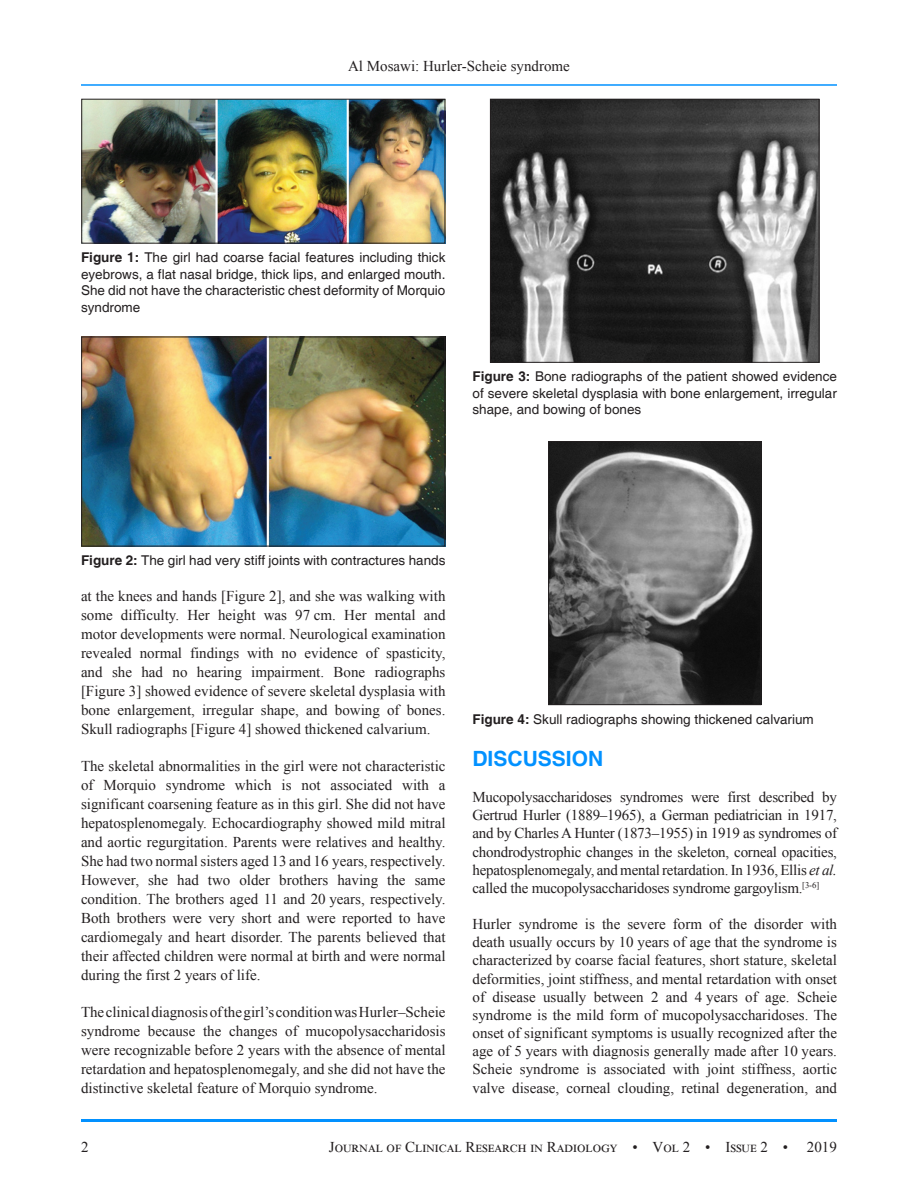
<style>
.page{position:relative;width:918px;height:1188px;background:#fff}
.page>*{position:absolute;margin:0;border:0;box-sizing:border-box;transform-origin:0 0}
.t1{font:700 21px "Helvetica";color:#0291ff}
.TX{font:15px/19px "Times New Roman";color:#231f20;text-align:justify}
.TX-2{font:15px "Times New Roman";letter-spacing:.065em;color:#231f20}
.FGC{font:13.5px/16.5px "Helvetica";color:#231f20;text-align:justify}
.s1{font-weight:700}
.s2{font-style:italic}
</style>
<div class="page">
<hr style="left:81px;top:84px;width:756px;height:2px;background:#0291ff">
<hr style="left:81px;top:1119px;width:756px;height:3px;background:#0291ff">
<img style="left:84px;top:101px;width:359px;height:140px">
<div style="left:82px;top:99px;width:363px;height:144px;border:1px solid #231f20"></div>
<img style="left:83px;top:339px;width:360px;height:205px">
<div style="left:81px;top:337px;width:364px;height:209px;border:1px solid #231f20"></div>
<img style="left:492px;top:101px;width:325px;height:260px">
<div style="left:490px;top:99px;width:329px;height:264px;border:1px solid #231f20"></div>
<img style="left:550px;top:443px;width:209px;height:260px">
<div style="left:548px;top:441px;width:213px;height:264px;border:1px solid #231f20"></div>
<p class="TX" style="left:348px;top:56px;width:223px">Al Mosawi: Hurler-Scheie syndrome</p>
<p class="FGC" style="left:81px;top:250px;width:366px"><span class="s1">Figure 1:</span> The girl had coarse facial features including thick eyebrows, a flat nasal bridge, thick lips, and enlarged mouth.<br>She did not have the characteristic chest deformity of Morquio syndrome</p>
<p class="FGC" style="left:472px;top:369px;width:366px"><span class="s1">Figure 3:</span> Bone radiographs of the patient showed evidence of severe skeletal dysplasia with bone enlargement, irregular shape, and bowing of bones</p>
<p class="FGC" style="left:81px;top:553px;width:366px"><span class="s1">Figure 2:</span> The girl had very stiff joints with contractures hands</p>
<p class="TX" style="left:81px;top:586px;width:366px">at the knees and hands [Figure 2], and she was walking with some difficulty. Her height was 97 cm. Her mental and motor developments were normal. Neurological examination revealed normal findings with no evidence of spasticity, and she had no hearing impairment. Bone radiographs [Figure 3] showed evidence of severe skeletal dysplasia with bone enlargement, irregular shape, and bowing of bones.<br>Skull radiographs [Figure 4] showed thickened calvarium.</p>
<p class="TX" style="left:81px;top:756px;width:366px">The skeletal abnormalities in the girl were not characteristic of Morquio syndrome which is not associated with a significant coarsening feature as in this girl. She did not have hepatosplenomegaly. Echocardiography showed mild mitral and aortic regurgitation. Parents were relatives and healthy.<br>She had two normal sisters aged 13 and 16 years, respectively.<br>However, she had two older brothers having the same condition. The brothers aged 11 and 20 years, respectively.<br>Both brothers were very short and were reported to have cardiomegaly and heart disorder. The parents believed that their affected children were normal at birth and were normal during the first 2 years of life.</p>
<p class="TX" style="left:81px;top:1002px;width:366px">The clinical diagnosis of the girl’s condition was Hurler–Scheie syndrome because the changes of mucopolysaccharidosis were recognizable before 2 years with the absence of mental retardation and hepatosplenomegaly, and she did not have the distinctive skeletal feature of Morquio syndrome.</p>
<p class="FGC" style="left:472px;top:711px;width:343px"><span class="s1">Figure 4:</span> Skull radiographs showing thickened calvarium</p>
<h1 class="t1" style="left:472px;top:746px;width:132px">DISCUSSION</h1>
<p class="TX" style="left:472px;top:788px;width:366px;line-height:18.1px">Mucopolysaccharidoses syndromes were first described by Gertrud Hurler (1889–1965), a German pediatrician in 1917, and by Charles A Hunter (1873–1955) in 1919 as syndromes of chondrodystrophic changes in the skeleton, corneal opacities, hepatosplenomegaly, and mental retardation. In 1936, Ellis <span class="s2">et al. </span>called the mucopolysaccharidoses syndrome gargoylism.<sup>[3-6]</sup></p>
<p class="TX" style="left:472px;top:915px;width:366px;line-height:18.1px">Hurler syndrome is the severe form of the disorder with death usually occurs by 10 years of age that the syndrome is characterized by coarse facial features, short stature, skeletal deformities, joint stiffness, and mental retardation with onset of disease usually between 2 and 4 years of age. Scheie syndrome is the mild form of mucopolysaccharidoses. The onset of significant symptoms is usually recognized after the age of 5 years with diagnosis generally made after 10 years.<br>Scheie syndrome is associated with joint stiffness, aortic valve disease, corneal clouding, retinal degeneration, and</p>
<p class="TX" style="left:81px;top:1137px;width:9px">2</p>
<p class="TX-2" style="left:329px;top:1136px;width:461px">Journal of Clinical Research in Radiology • Vol 2 • Issue 2 •</p>
<p class="TX" style="left:807px;top:1137px;width:31px">2019</p>
</div>
